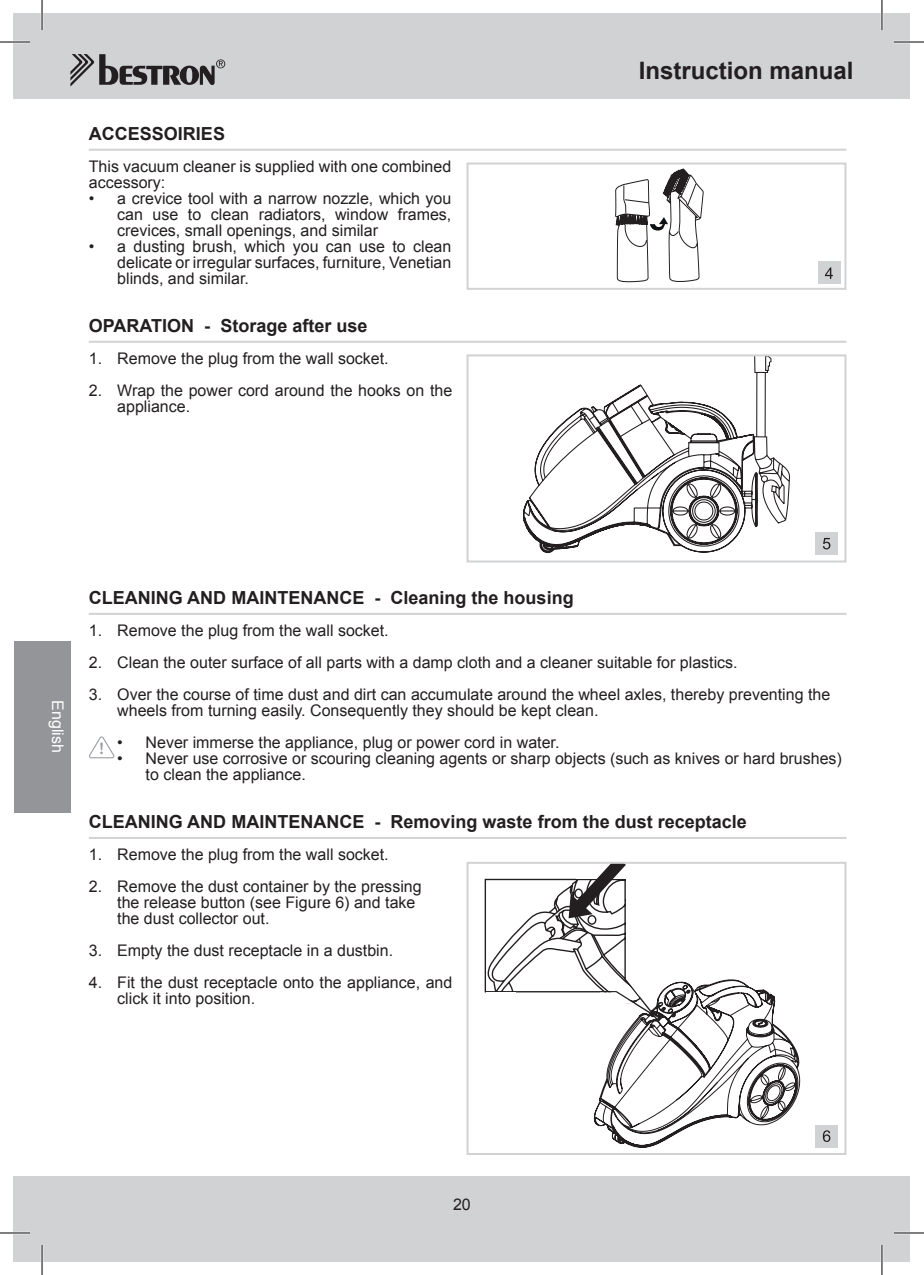
<style>
.page{position:relative;width:924px;height:1275px;background:#fff}
.page>*{position:absolute;margin:0;border:0;box-sizing:border-box;transform-origin:0 0}
.t1{font:700 24px "Arial";color:#231f20}
.t2{font:700 18px "Arial";color:#231f20}
.t3{font:16px/16px "Arial";color:#231f20}
.t4{font:16px "Arial";color:#fff}
</style>
<div class="page">
<div style="left:14px;top:14px;width:895px;height:85px;background:#d1d2d4"></div>
<div style="left:14px;top:1176px;width:895px;height:85px;background:#d1d2d4"></div>
<svg style="left:70px;top:54px;width:155px;height:33px"></svg>
<div style="left:14px;top:641px;width:56px;height:171px;background:#939598"></div>
<hr style="left:89px;top:149px;width:757px;height:2px;background:#d1d2d4">
<hr style="left:89px;top:341px;width:757px;height:2px;background:#d1d2d4">
<hr style="left:89px;top:613px;width:757px;height:2px;background:#d1d2d4">
<hr style="left:89px;top:837px;width:757px;height:2px;background:#d1d2d4">
<svg style="left:89px;top:736px;width:25px;height:22px"></svg>
<svg style="left:615px;top:168px;width:88px;height:114px"></svg>
<div style="left:466px;top:162px;width:380px;height:128px;border:2px solid #d1d2d4"></div>
<div style="left:817px;top:261px;width:23px;height:23px;background:#d1d2d4"></div>
<svg style="left:825px;top:267px;width:7px;height:12px"></svg>
<hr style="left:755px;top:355px;width:2px;height:82px;background:#231f20">
<hr style="left:764px;top:355px;width:1px;height:82px;background:#231f20">
<svg style="left:754px;top:357px;width:17px;height:16px"></svg>
<svg style="left:523px;top:384px;width:266px;height:169px"></svg>
<div style="left:466px;top:354px;width:380px;height:208px;border:2px solid #d1d2d4"></div>
<div style="left:814px;top:532px;width:23px;height:23px;background:#d1d2d4"></div>
<svg style="left:822px;top:538px;width:8px;height:11px"></svg>
<svg style="left:484px;top:865px;width:315px;height:282px"></svg>
<div style="left:466px;top:862px;width:380px;height:293px;border:2px solid #d1d2d4"></div>
<div style="left:814px;top:1124px;width:23px;height:23px;background:#d1d2d4"></div>
<svg style="left:822px;top:1130px;width:8px;height:12px"></svg>
<hr style="left:0;top:41px;width:30px;height:2px;background:#fff">
<hr style="left:893px;top:41px;width:30px;height:2px;background:#fff">
<hr style="left:0;top:1231px;width:30px;height:3px;background:#fff">
<hr style="left:893px;top:1231px;width:30px;height:3px;background:#fff">
<hr style="left:41px;top:0;width:2px;height:30px;background:#fff">
<hr style="left:41px;top:1245px;width:2px;height:30px;background:#fff">
<hr style="left:880px;top:0;width:2px;height:30px;background:#fff">
<hr style="left:880px;top:1245px;width:2px;height:30px;background:#fff">
<hr style="left:0;top:42px;width:30px;height:1px;background:#000">
<hr style="left:893px;top:42px;width:30px;height:1px;background:#000">
<hr style="left:0;top:1232px;width:30px;height:1px;background:#000">
<hr style="left:893px;top:1232px;width:30px;height:1px;background:#000">
<hr style="left:42px;top:0;width:1px;height:30px;background:#000">
<hr style="left:42px;top:1245px;width:1px;height:30px;background:#000">
<hr style="left:881px;top:0;width:1px;height:30px;background:#000">
<hr style="left:881px;top:1245px;width:1px;height:30px;background:#000">
<p class="t2" style="left:89px;top:122px;width:138px">Accessoiries</p>
<p class="t3" style="left:89px;top:159px;width:364px">This vacuum cleaner is supplied with one combined accessory:</p>
<p class="t3" style="left:117px;top:191px;width:335px;text-align:justify;text-indent:-28px">• a crevice tool with a narrow nozzle, which you can use to clean radiators, window frames, crevices, small openings, and similar</p>
<p class="t3" style="left:117px;top:239px;width:335px;text-align:justify;text-indent:-28px">• a dusting brush, which you can use to clean delicate or irregular surfaces, furniture, Venetian blinds, and similar.</p>
<p class="t2" style="left:89px;top:314px;width:74px">oPARATION</p>
<p class="t2" style="left:204px;top:314px;width:165px">- Storage after use</p>
<p class="t3" style="left:89px;top:351px;width:301px">1. Remove the plug from the wall socket.</p>
<p class="t3" style="left:117px;top:383px;width:336px;text-indent:-28px">2. Wrap the power cord around the hooks on the appliance.</p>
<h1 class="t1" style="left:638px;top:55px;width:216px">Instruction manual</h1>
<p class="t4" style="left:68px;top:700px;width:54px;rotate:90deg">English</p>
<p class="t2" style="left:89px;top:586px;width:486px">Cleaning and maintenance - Cleaning the housing</p>
<p class="t3" style="left:89px;top:623px;width:301px">1. Remove the plug from the wall socket.</p>
<p class="t3" style="left:89px;top:655px;width:650px">2. Clean the outer surface of all parts with a damp cloth and a cleaner suitable for plastics.</p>
<p class="t3" style="left:117px;top:687px;width:714px;text-indent:-28px">3. Over the course of time dust and dirt can accumulate around the wheel axles, thereby preventing the wheels from turning easily. Consequently they should be kept clean.</p>
<p class="t3" style="left:117px;top:735px;width:443px">• Never immerse the appliance, plug or power cord in water.</p>
<p class="t3" style="left:145px;top:751px;width:697px;text-indent:-28px">• Never use corrosive or scouring cleaning agents or sharp objects (such as knives or hard brushes) to clean the appliance.</p>
<p class="t2" style="left:89px;top:810px;width:659px">Cleaning and maintenance - Removing waste from the dust receptacle</p>
<p class="t3" style="left:89px;top:847px;width:301px">1. Remove the plug from the wall socket.</p>
<p class="t3" style="left:117px;top:879px;width:306px;text-indent:-28px">2. Remove the dust container by the pressing the release button (see Figure 6) and take the dust collector out.</p>
<p class="t3" style="left:89px;top:943px;width:306px">3. Empty the dust receptacle in a dustbin.</p>
<p class="t3" style="left:117px;top:975px;width:336px;text-indent:-28px">4. Fit the dust receptacle onto the appliance, and click it into position.</p>
<p class="t3" style="left:453px;top:1197px;width:19px">20</p>
</div>
